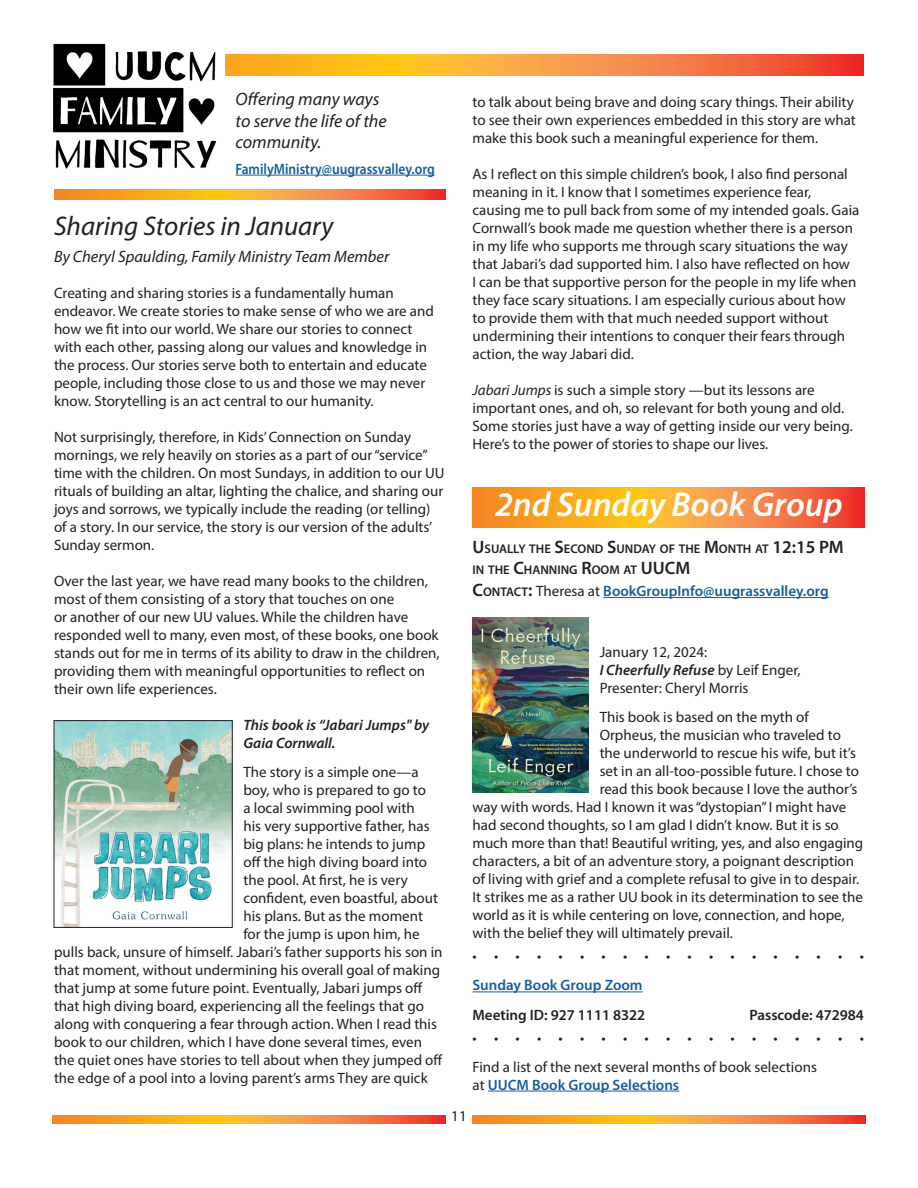
<style>
.page{position:relative;width:918px;height:1188px;background:#fff}
.page>*{position:absolute;margin:0;border:0;box-sizing:border-box;transform-origin:0 0}
.t1{font:italic 600 34.5px "Myriad Pro";color:#fff}
.headline{font:italic 27px "Myriad Pro";color:#231f20}
.Paragraph_Style_1{font:italic 18px/21.6px "Myriad Pro";color:#231f20}
.by_line{font:italic 16.5px "Myriad Pro";color:#231f20}
.Paragraph_Style_1-2{font:15px/18px "Myriad Pro";color:#231f20}
.Paragraph_Style_1-3{font:italic 600 15px/18px "Myriad Pro";color:#231f20}
.subhead{font:600 15px "Myriad Pro";color:#175d9e}
.Paragraph_Style_1-4{font:600 15px "Myriad Pro";color:#175d9e}
.Paragraph_Style_1-5{font:600 15px "Myriad Pro";color:#231f20}
.Paragraph_Style_1-6{font:600 15px "Myriad Pro";color:#175d9e;scale:.9 1}
.subhead-2{font:600 12.6px "Myriad Pro";color:#231f20}
.s1{font-style:italic}
.s2{font-size:18px}
.s3{font-size:18px;color:#231f20}
.s4{font-size:12.6px;color:#231f20}
.s5{font-weight:400;color:#231f20}
.s6{font-weight:400;font-style:normal}
</style>
<div class="page">
<svg style="left:225px;top:54px;width:639px;height:22px;background:#f79235"></svg>
<img style="left:53px;top:43px;width:163px;height:126px">
<svg style="left:52px;top:1115px;width:393px;height:8px;background:#f79230"></svg>
<svg style="left:54px;top:189px;width:392px;height:11px;background:#f79230"></svg>
<hr style="left:235px;top:175px;width:200px;height:1px;background:#175d9e">
<svg style="left:472px;top:1115px;width:394px;height:8px;background:#f79230"></svg>
<img style="left:56px;top:722px;width:175px;height:204px">
<div style="left:54px;top:720px;width:179px;height:208px;border:1px solid #231f20"></div>
<svg style="left:473px;top:488px;width:391px;height:40px;background:#f79230"></svg>
<hr style="left:603px;top:597px;width:226px;height:1px;background:#175d9e">
<hr style="left:472px;top:992px;width:171px;height:1px;background:#175d9e">
<hr style="left:488px;top:1091px;width:191px;height:1px;background:#175d9e">
<img style="left:473px;top:617px;width:116px;height:176px">
<p class="Paragraph_Style_1" style="left:235px;top:88px;width:145px">Offering many ways</p>
<p class="Paragraph_Style_1" style="left:235px;top:110px;width:153px">to serve the life of the community.</p>
<p class="Paragraph_Style_1-6" style="left:235px;top:159px;width:223px">FamilyMinistry@uugrassvalley.org</p>
<p class="headline" style="left:54px;top:209px;width:281px">Sharing Stories in January</p>
<p class="by_line" style="left:54px;top:246px;width:337px">By Cheryl Spaulding, Family Ministry Team Member</p>
<p class="Paragraph_Style_1-2" style="left:54px;top:284px;width:381px">Creating and sharing stories is a fundamentally human endeavor. We create stories to make sense of who we are and how we fit into our world. We share our stories to connect with each other, passing along our values and knowledge in the process. Our stories serve both to entertain and educate people, including those close to us and those we may never know. Storytelling is an act central to our humanity.</p>
<p class="Paragraph_Style_1-2" style="left:54px;top:428px;width:392px">Not surprisingly, therefore, in Kids’ Connection on Sunday mornings, we rely heavily on stories as a part of our “service” time with the children. On most Sundays, in addition to our UU rituals of building an altar, lighting the chalice, and sharing our joys and sorrows, we typically include the reading (or telling) of a story. In our service, the story is our version of the adults’ Sunday sermon.</p>
<p class="Paragraph_Style_1-2" style="left:54px;top:572px;width:387px">Over the last year, we have read many books to the children, most of them consisting of a story that touches on one<br>or another of our new UU values. While the children have responded well to many, even most, of these books, one book stands out for me in terms of its ability to draw in the children, providing them with meaningful opportunities to reflect on their own life experiences.</p>
<p class="Paragraph_Style_1-3" style="left:243px;top:716px;width:187px">This book is “Jabari Jumps" by<br>Gaia Cornwall.</p>
<p class="Paragraph_Style_1-2" style="left:243px;top:763px;width:177px">The story is a simple one—a</p>
<p class="Paragraph_Style_1-2" style="left:243px;top:781px;width:184px">boy, who is prepared to go to</p>
<p class="Paragraph_Style_1-2" style="left:243px;top:799px;width:173px">a local swimming pool with</p>
<p class="Paragraph_Style_1-2" style="left:243px;top:817px;width:188px">his very supportive father, has</p>
<p class="Paragraph_Style_1-2" style="left:243px;top:835px;width:183px">big plans: he intends to jump</p>
<p class="Paragraph_Style_1-2" style="left:243px;top:853px;width:185px">off the high diving board into</p>
<p class="Paragraph_Style_1-2" style="left:243px;top:871px;width:166px">the pool. At first, he is very</p>
<p class="Paragraph_Style_1-2" style="left:243px;top:889px;width:196px">confident, even boastful, about</p>
<p class="Paragraph_Style_1-2" style="left:243px;top:907px;width:181px">his plans. But as the moment</p>
<p class="Paragraph_Style_1-2" style="left:243px;top:925px;width:178px">for the jump is upon him, he</p>
<p class="Paragraph_Style_1-2" style="left:54px;top:943px;width:390px">pulls back, unsure of himself. Jabari’s father supports his son in</p>
<p class="Paragraph_Style_1-2" style="left:54px;top:961px;width:388px">that moment, without undermining his overall goal of making</p>
<p class="Paragraph_Style_1-2" style="left:54px;top:979px;width:370px">that jump at some future point. Eventually, Jabari jumps off</p>
<p class="Paragraph_Style_1-2" style="left:54px;top:997px;width:371px">that high diving board, experiencing all the feelings that go</p>
<p class="Paragraph_Style_1-2" style="left:54px;top:1015px;width:385px">along with conquering a fear through action. When I read this</p>
<p class="Paragraph_Style_1-2" style="left:54px;top:1033px;width:370px">book to our children, which I have done several times, even</p>
<p class="Paragraph_Style_1-2" style="left:54px;top:1051px;width:390px">the quiet ones have stories to tell about when they jumped off</p>
<p class="Paragraph_Style_1-2" style="left:54px;top:1069px;width:375px">the edge of a pool into a loving parent’s arms They are quick</p>
<p class="Paragraph_Style_1-2" style="left:472px;top:93px;width:385px">to talk about being brave and doing scary things. Their ability to see their own experiences embedded in this story are what make this book such a meaningful experience for them.</p>
<p class="Paragraph_Style_1-2" style="left:472px;top:165px;width:388px">As I reflect on this simple children’s book, I also find personal meaning in it. I know that I sometimes experience fear, causing me to pull back from some of my intended goals. Gaia Cornwall’s book made me question whether there is a person in my life who supports me through scary situations the way that Jabari’s dad supported him. I also have reflected on how<br>I can be that supportive person for the people in my life when they face scary situations. I am especially curious about how to provide them with that much needed support without undermining their intentions to conquer their fears through action, the way Jabari did.</p>
<p class="Paragraph_Style_1-2" style="left:472px;top:381px;width:382px"><span class="s1">Jabari Jumps</span> is such a simple story —but its lessons are important ones, and oh, so relevant for both young and old.<br>Some stories just have a way of getting inside our very being.<br>Here’s to the power of stories to shape our lives.</p>
<p class="t1" style="left:495px;top:482px;width:349px">2nd Sunday Book Group</p>
<p class="subhead-2" style="left:472px;top:541px;width:371px"><span class="s2">U</span> SUALLY THE <span class="s2">S</span>ECOND <span class="s2">S</span>UNDAY OF THE <span class="s2">M</span>ONTH AT <span class="s2">12:15 PM</span></p>
<p class="subhead-2" style="left:472px;top:562px;width:182px">IN THE <span class="s2">C</span>HANNING <span class="s2">R</span>OOM AT <span class="s2">UUCM</span></p>
<p class="subhead" style="left:472px;top:581px;width:358px"><span class="s3">C</span><span class="s4">ONTACT</span><span class="s3">:</span> <span class="s5">Theresa at</span> BookGroupInfo@uugrassvalley.org</p>
<p class="Paragraph_Style_1-2" style="left:451px;top:1107px;width:17px">11</p>
<p class="Paragraph_Style_1-2" style="left:600px;top:643px;width:109px">January 12, 2024:</p>
<p class="Paragraph_Style_1-3" style="left:600px;top:661px;width:202px">I Cheerfully Refuse <span class="s6">by Leif Enger,</span></p>
<p class="Paragraph_Style_1-2" style="left:600px;top:679px;width:150px">Presenter: Cheryl Morris</p>
<p class="Paragraph_Style_1-2" style="left:600px;top:708px;width:211px">This book is based on the myth of</p>
<p class="Paragraph_Style_1-2" style="left:600px;top:726px;width:243px">Orpheus, the musician who traveled to</p>
<p class="Paragraph_Style_1-2" style="left:600px;top:744px;width:258px">the underworld to rescue his wife, but it’s</p>
<p class="Paragraph_Style_1-2" style="left:600px;top:762px;width:261px">set in an all-too-possible future. I chose to</p>
<p class="Paragraph_Style_1-2" style="left:600px;top:780px;width:259px">read this book because I love the author’s</p>
<p class="Paragraph_Style_1-2" style="left:472px;top:798px;width:375px">way with words. Had I known it was “dystopian” I might have</p>
<p class="Paragraph_Style_1-2" style="left:472px;top:816px;width:368px">had second thoughts, so I am glad I didn’t know. But it is so</p>
<p class="Paragraph_Style_1-2" style="left:472px;top:834px;width:392px">much more than that! Beautiful writing, yes, and also engaging</p>
<p class="Paragraph_Style_1-2" style="left:472px;top:852px;width:383px">characters, a bit of an adventure story, a poignant description</p>
<p class="Paragraph_Style_1-2" style="left:472px;top:870px;width:388px">of living with grief and a complete refusal to give in to despair.</p>
<p class="Paragraph_Style_1-2" style="left:472px;top:888px;width:392px">It strikes me as a rather UU book in its determination to see the</p>
<p class="Paragraph_Style_1-2" style="left:472px;top:906px;width:374px">world as it is while centering on love, connection, and hope,</p>
<p class="Paragraph_Style_1-2" style="left:472px;top:924px;width:262px">with the belief they will ultimately prevail.</p>
<p class="Paragraph_Style_1-2" style="left:472px;top:947px;width:393px">•••••••••••••••••••</p>
<p class="Paragraph_Style_1-4" style="left:472px;top:976px;width:172px">Sunday Book Group Zoom</p>
<p class="Paragraph_Style_1-5" style="left:472px;top:1005px;width:174px">Meeting ID: 927 1111 8322</p>
<p class="Paragraph_Style_1-5" style="left:749px;top:1005px;width:116px">Passcode: 472984</p>
<p class="Paragraph_Style_1-2" style="left:472px;top:1028px;width:393px">•••••••••••••••••••</p>
<p class="Paragraph_Style_1-2" style="left:472px;top:1057px;width:346px">Find a list of the next several months of book selections</p>
<p class="Paragraph_Style_1-4" style="left:472px;top:1075px;width:208px"><span class="s5">at</span> UUCM Book Group Selections</p>
</div>
